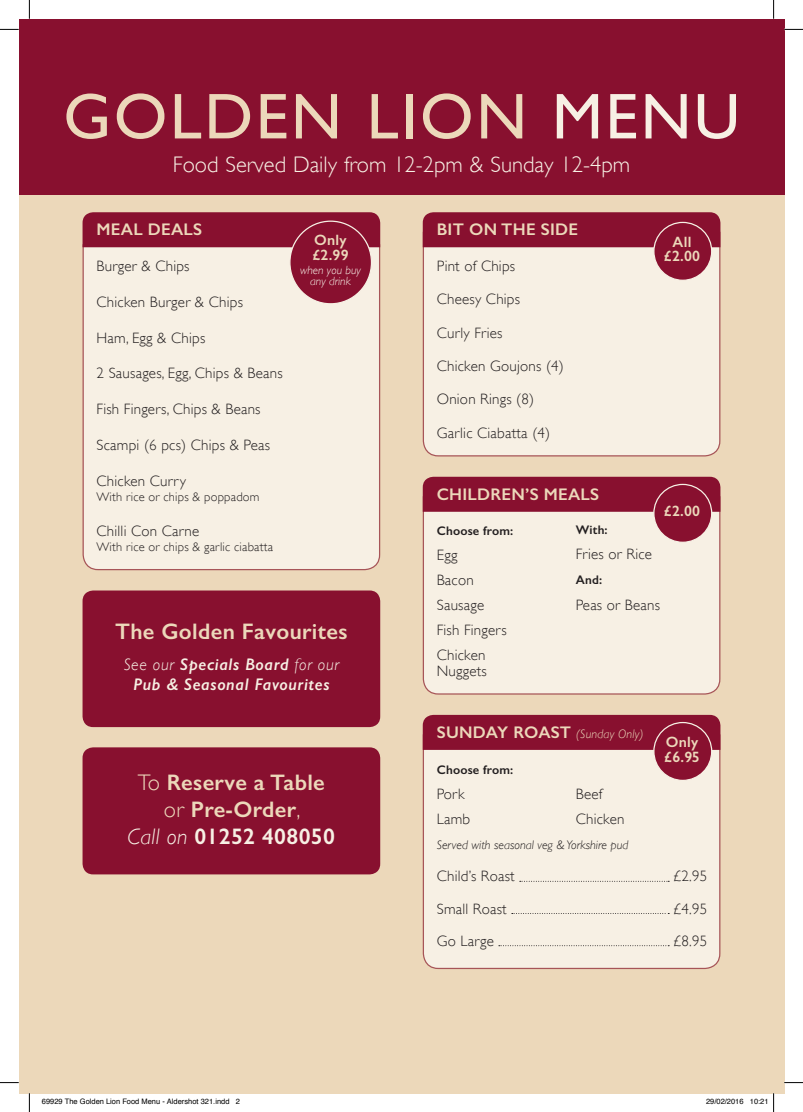
<style>
.page{position:relative;width:803px;height:1112px;background:#fff}
.page>*{position:absolute;margin:0;border:0;box-sizing:border-box;transform-origin:0 0}
.t1{font:65px "Gill Sans";letter-spacing:.04em;color:#ecd8ba}
.t2{font:600 22.5px/27px "Gill Sans";letter-spacing:.015em;color:#ecd8ba;text-align:center}
.t3{font:300 22.5px "Gill Sans";color:#f7f0e4}
.t4{font:italic 600 16.88px/20.2px "Gill Sans";letter-spacing:.035em;color:#f7f0e4;text-align:center}
.t5{font:600 16.88px "Gill Sans";letter-spacing:.015em;color:#ecd8ba}
.t6{font:300 15px/25.1px "Gill Sans";letter-spacing:.015em;color:#231f20}
.t7{font:600 15px/15px "Gill Sans";letter-spacing:.015em;color:#ecd8ba}
.t8{font:300 12.5px "Gill Sans";letter-spacing:.015em;color:#231f20}
.t9{font:italic 300 12.5px "Gill Sans";color:#231f20}
.t10{font:600 12.5px "Gill Sans";letter-spacing:.015em;color:#231f20}
.t11{font:italic 300 12.5px "Gill Sans";letter-spacing:.015em;color:#ecd8ba}
.t12{font:italic 300 11.88px/11.2px "Gill Sans";color:#f8f2e8;text-align:center}
.t13{font:7.5px "Helvetica";color:#000}
.s1{color:#f7f0e4}
.s2{font-weight:300}
.s3{font-weight:300;font-style:italic;color:#f7f0e4}
.s4{font-weight:600;font-style:normal;font-size:16.88px}
</style>
<div class="page">
<div style="left:19px;top:19px;width:765px;height:1073px;background:#ecd8ba"></div>
<div style="left:82px;top:243px;width:299px;height:327px;background:#f7f0e4"></div>
<div style="left:83px;top:212px;width:297px;height:35px;background:#88102f"></div>
<div style="left:83px;top:747px;width:297px;height:127px;background:#88102f;border-radius:11px"></div>
<div style="left:83px;top:590px;width:297px;height:137px;background:#88102f;border-radius:11px"></div>
<div style="left:422px;top:495px;width:299px;height:200px;background:#f7f0e4"></div>
<div style="left:423px;top:476px;width:297px;height:35px;background:#88102f"></div>
<div style="left:654px;top:484px;width:58px;height:58px;background:#88102f;border-radius:50%"></div>
<div style="left:653px;top:483px;width:59px;height:59px;border:1px solid #f7f0e4;border-radius:50%"></div>
<div style="left:422px;top:231px;width:299px;height:226px;background:#f7f0e4"></div>
<div style="left:423px;top:212px;width:297px;height:35px;background:#88102f"></div>
<div style="left:654px;top:222px;width:58px;height:58px;background:#88102f;border-radius:50%"></div>
<div style="left:653px;top:222px;width:59px;height:59px;border:1px solid #f7f0e4;border-radius:50%"></div>
<div style="left:290px;top:221px;width:81px;height:83px;background:#88102f;border-radius:50%"></div>
<div style="left:422px;top:733px;width:299px;height:236px;background:#f7f0e4"></div>
<div style="left:423px;top:714px;width:297px;height:35px;background:#88102f"></div>
<svg style="left:520px;top:880px;width:149px;height:1px"></svg>
<svg style="left:512px;top:912px;width:157px;height:1px"></svg>
<svg style="left:499px;top:945px;width:170px;height:1px"></svg>
<div style="left:654px;top:722px;width:58px;height:58px;background:#88102f;border-radius:50%"></div>
<div style="left:653px;top:721px;width:59px;height:59px;border:1px solid #f7f0e4;border-radius:50%"></div>
<div style="left:19px;top:19px;width:765px;height:175px;background:#88102f"></div>
<svg style="left:0;top:29px;width:19px;height:1px"></svg>
<svg style="left:784px;top:29px;width:19px;height:1px"></svg>
<svg style="left:0;top:1082px;width:19px;height:1px"></svg>
<svg style="left:784px;top:1081px;width:19px;height:2px"></svg>
<svg style="left:29px;top:0;width:1px;height:19px"></svg>
<svg style="left:29px;top:1092px;width:1px;height:19px"></svg>
<svg style="left:773px;top:0;width:1px;height:19px"></svg>
<svg style="left:750px;top:1092px;width:24px;height:19px"></svg>
<h1 class="t1" style="left:63px;top:78px;width:678px">GOLDEN LION <span class="s1">MENU</span></h1>
<h2 class="t3" style="left:173px;top:151px;width:459px">Food Served Daily from 12-2pm &amp; Sunday 12-4pm</h2>
<p class="t5" style="left:97px;top:219px;width:107px">MEAL DEALS</p>
<p class="t6" style="left:97px;top:253px;width:95px">Burger &amp; Chips</p>
<p class="t6" style="left:97px;top:289px;width:148px">Chicken Burger &amp; Chips</p>
<p class="t6" style="left:97px;top:325px;width:110px">Ham, Egg &amp; Chips</p>
<p class="t6" style="left:97px;top:360px;width:188px">2 Sausages, Egg, Chips &amp; Beans</p>
<p class="t6" style="left:97px;top:396px;width:165px">Fish Fingers, Chips &amp; Beans</p>
<p class="t6" style="left:97px;top:432px;width:175px">Scampi (6 pcs) Chips &amp; Peas</p>
<p class="t6" style="left:97px;top:468px;width:91px">Chicken Curry</p>
<p class="t8" style="left:97px;top:489px;width:164px">With rice or chips &amp; poppadom</p>
<p class="t6" style="left:97px;top:518px;width:104px">Chilli Con Carne</p>
<p class="t8" style="left:97px;top:540px;width:178px">With rice or chips &amp; garlic ciabatta</p>
<p class="t7" style="left:312px;top:233px;width:38px">Only £2.99</p>
<p class="t12" style="left:300px;top:264px;width:62px">when you buy any drink</p>
<h2 class="t2" style="left:115px;top:617px;width:234px">The Golden Favourites</h2>
<p class="t4" style="left:124px;top:653px;width:217px"><span class="s2">See our</span> Specials Board <span class="s2">for our<br></span>Pub &amp; Seasonal Favourites</p>
<h2 class="t2" style="left:128px;top:768px;width:209px"><span class="s2">To</span> Reserve a Table <span class="s2">or</span> Pre-Order<span class="s2">,<br></span><span class="s3">Call on</span> <span class="s1">01252 408050</span></h2>
<p class="t5" style="left:437px;top:219px;width:143px">BIT ON THE SIDE</p>
<p class="t6" style="left:437px;top:253px;width:80px">Pint of Chips</p>
<p class="t6" style="left:437px;top:287px;width:85px">Cheesy Chips</p>
<p class="t6" style="left:437px;top:320px;width:67px">Curly Fries</p>
<p class="t6" style="left:437px;top:353px;width:129px">Chicken Goujons (4)</p>
<p class="t6" style="left:437px;top:386px;width:99px">Onion Rings (8)</p>
<p class="t6" style="left:437px;top:420px;width:115px">Garlic Ciabatta (4)</p>
<p class="t7" style="left:664px;top:235px;width:38px;line-height:13.8px;text-align:center">All £2.00</p>
<p class="t5" style="left:437px;top:484px;width:164px">CHILDREN’S MEALS</p>
<p class="t10" style="left:437px;top:523px;width:78px">Choose from:</p>
<p class="t6" style="left:437px;top:542px;width:71px">Egg<br>Bacon<br>Sausage<br>Fish Fingers<br>Chicken</p>
<p class="t6" style="left:437px;top:657px;width:52px">Nuggets</p>
<p class="t7" style="left:664px;top:503px;width:38px">£2.00</p>
<p class="t10" style="left:576px;top:522px;width:33px">With:</p>
<p class="t6" style="left:576px;top:541px;width:78px">Fries or Rice</p>
<p class="t10" style="left:576px;top:571px;width:28px">And:</p>
<p class="t6" style="left:576px;top:591px;width:86px">Peas or Beans</p>
<p class="t11" style="left:437px;top:726px;width:208px"><span class="s4">SUNDAY ROAST</span> (Sunday Only)</p>
<p class="t10" style="left:437px;top:761px;width:78px">Choose from:</p>
<p class="t6" style="left:437px;top:781px;width:35px">Pork<br>Lamb</p>
<p class="t6" style="left:576px;top:781px;width:50px">Beef<br>Chicken</p>
<p class="t9" style="left:437px;top:837px;width:193px">Served with seasonal veg &amp; Yorkshire pud</p>
<p class="t6" style="left:437px;top:863px;width:79px">Child’s Roast</p>
<p class="t6" style="left:673px;top:863px;width:36px">£2.95</p>
<p class="t6" style="left:437px;top:895px;width:72px">Small Roast</p>
<p class="t6" style="left:673px;top:895px;width:36px">£4.95</p>
<p class="t6" style="left:437px;top:927px;width:59px">Go Large</p>
<p class="t6" style="left:673px;top:927px;width:36px">£8.95</p>
<p class="t7" style="left:664px;top:734px;width:37px">Only £6.95</p>
<p class="t13" style="left:42px;top:1095px;width:200px">69929 The Golden Lion Food Menu - Aldershot 321.indd 2</p>
<p class="t13" style="left:706px;top:1095px;width:64px">29/02/2016 10:21</p>
</div>
